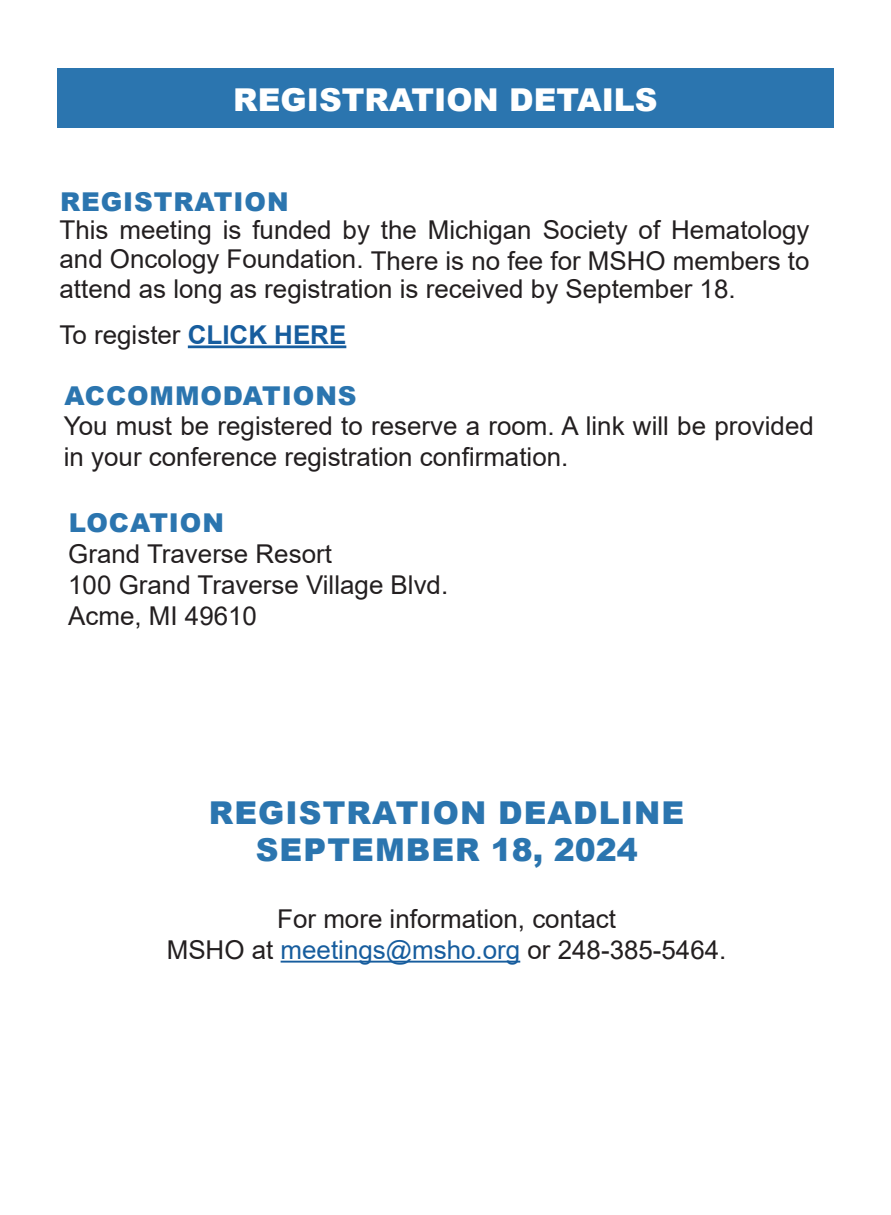
<style>
.page{position:relative;width:891px;height:1215px;background:#fff}
.page>*{position:absolute;margin:0;border:0;box-sizing:border-box;transform-origin:0 0}
.t1{font:900 31.5px "Arial";letter-spacing:.035em;color:#2b75af}
.t2{font:900 31.5px "Arial";color:#fff}
.t3{font:25.88px/29.7px "Arial";color:#231f20}
.t4{font:900 25.88px "Arial";letter-spacing:.035em;color:#2b75af}
.s1{font-weight:700;color:#175d9e}
.s2{color:#175d9e}
</style>
<div class="page">
<hr style="left:281px;top:961px;width:239px;height:2px;background:#175d9e">
<hr style="left:188px;top:345px;width:158px;height:3px;background:#175d9e">
<div style="left:57px;top:69px;width:777px;height:59px;background:#2b75af"></div>
<p class="t2" style="left:233px;top:77px;width:426px">REGISTRATION DETAILS</p>
<p class="t4" style="left:60px;top:183px;width:230px">REGISTRATION</p>
<p class="t3" style="left:60px;top:215px;width:752px;text-align:justify">This meeting is funded by the Michigan Society of Hematology and Oncology Foundation. There is no fee for MSHO members to attend as long as registration is received by September 18.</p>
<p class="t3" style="left:60px;top:320px;width:288px">To register <span class="s1">CLICK HERE</span></p>
<p class="t4" style="left:64px;top:377px;width:294px">ACCOMMODATIONS</p>
<p class="t3" style="left:64px;top:411px;width:751px">You must be registered to reserve a room. A link will be provided in your conference registration confirmation.</p>
<p class="t4" style="left:69px;top:504px;width:157px">LOCATION</p>
<p class="t3" style="left:68px;top:539px;width:265px">Grand Traverse Resort</p>
<p class="t3" style="left:68px;top:570px;width:382px">100 Grand Traverse Village Blvd.</p>
<p class="t3" style="left:68px;top:601px;width:190px">Acme, MI 49610</p>
<p class="t1" style="left:209px;top:790px;width:477px">REGISTRATION DEADLINE</p>
<p class="t1" style="left:256px;top:827px;width:384px">SEPTEMBER 18, 2024</p>
<p class="t3" style="left:167px;top:903px;width:561px;line-height:31.1px;text-align:center">For more information, contact<br>MSHO at <span class="s2">meetings@msho.org</span> or 248-385-5464.</p>
</div>
